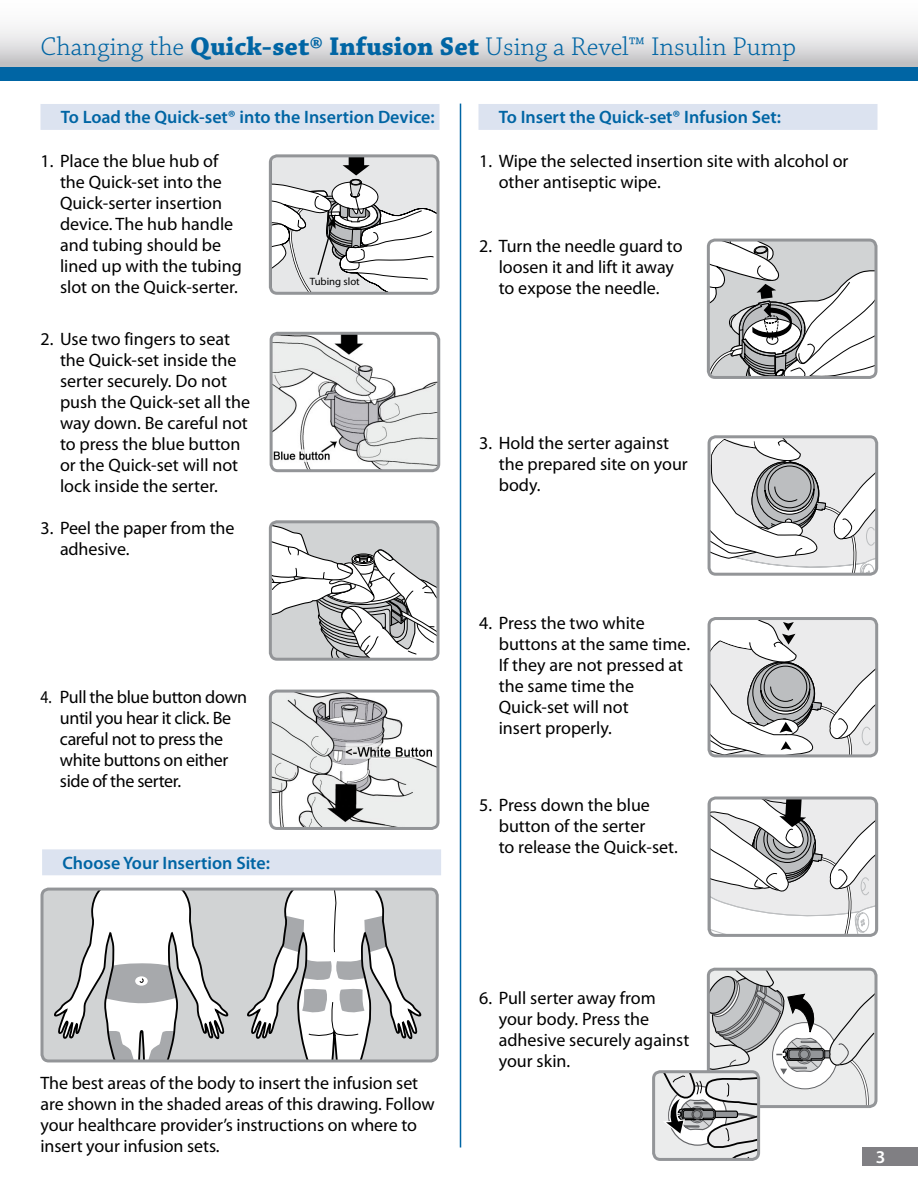
<style>
.page{position:relative;width:918px;height:1188px;background:#fff}
.page>*{position:absolute;margin:0;border:0;box-sizing:border-box;transform-origin:0 0}
.t1{font:300 27px "Chaparral Pro";color:#0065a4}
.t2{font:18px/21px "Myriad Pro";color:#000}
.t3{font:18px/21px "Myriad Pro";letter-spacing:-.02em;color:#000;scale:.86 1}
.t4{font:600 18px "Myriad Pro";color:#0065a4}
.t5{font:600 18px "Myriad Pro";color:#fff}
.t6{font:10.65px "Myriad";color:#000}
.s1{font-weight:700}
</style>
<div class="page">
<div style="left:0;top:0;width:918px;height:68px;background:linear-gradient(to bottom,#fff,#c7c7c9)"></div>
<div style="left:0;top:68px;width:918px;height:13px;background:#0065a4"></div>
<div style="left:40px;top:104px;width:400px;height:26px;background:#dce3f0"></div>
<hr style="left:460px;top:104px;width:1px;height:1044px;background:#0065a4">
<img style="left:271px;top:333px;width:168px;height:138px">
<div style="left:270px;top:332px;width:170px;height:140px;border:3px solid #939598;border-radius:7px"></div>
<div style="left:42px;top:849px;width:399px;height:26px;background:#dce3f0"></div>
<div style="left:478px;top:104px;width:400px;height:26px;background:#dce3f0"></div>
<svg style="left:273px;top:158px;width:163px;height:133px"></svg>
<div style="left:269px;top:154px;width:171px;height:141px;border:3px solid #939598;border-radius:7px"></div>
<svg style="left:273px;top:524px;width:163px;height:133px"></svg>
<div style="left:269px;top:520px;width:171px;height:141px;border:3px solid #939598;border-radius:7px"></div>
<img style="left:270px;top:691px;width:166px;height:135px">
<div style="left:269px;top:690px;width:171px;height:140px;border:3px solid #939598;border-radius:7px"></div>
<div style="left:44px;top:889px;width:393px;height:172px;background:#d1d3d4"></div>
<svg style="left:52px;top:892px;width:179px;height:166px"></svg>
<svg style="left:245px;top:892px;width:179px;height:166px"></svg>
<div style="left:40px;top:888px;width:399px;height:174px;border:3px solid #939598;border-radius:7px"></div>
<svg style="left:708px;top:240px;width:166px;height:135px"></svg>
<div style="left:707px;top:239px;width:171px;height:140px;border:3px solid #939598;border-radius:7px"></div>
<svg style="left:709px;top:619px;width:168px;height:137px"></svg>
<div style="left:708px;top:617px;width:170px;height:140px;border:3px solid #939598;border-radius:7px"></div>
<svg style="left:709px;top:437px;width:165px;height:137px"></svg>
<div style="left:708px;top:435px;width:170px;height:141px;border:3px solid #939598;border-radius:7px"></div>
<svg style="left:709px;top:800px;width:168px;height:135px"></svg>
<div style="left:708px;top:796px;width:170px;height:141px;border:3px solid #939598;border-radius:7px"></div>
<svg style="left:656px;top:969px;width:220px;height:191px"></svg>
<div style="left:652px;top:1070px;width:108px;height:91px;border:3px solid #939598;border-radius:7px"></div>
<div style="left:863px;top:1148px;width:55px;height:18px;background:#807f83"></div>
<h1 class="t1" style="left:40px;top:32px;width:757px">Changing the <span class="s1">Quick-set® Infusion Set</span> Using a Revel™ Insulin Pump</h1>
<p class="t4" style="left:61px;top:107px;width:376px">To Load the Quick-set® into the Insertion Device:</p>
<p class="t2" style="left:60px;top:151px;width:183px;text-indent:-20px">1. Place the blue hub of the Quick-set into the<br>Quick-serter insertion device. The hub handle and tubing should be lined up with the tubing slot on the Quick-serter.</p>
<p class="t2" style="left:60px;top:329px;width:192px;text-indent:-20px">2. Use two fingers to seat the Quick-set inside the serter securely. Do not push the Quick-set all the way down. Be careful not to press the blue button or the Quick-set will not lock inside the serter.</p>
<p class="t2" style="left:60px;top:518px;width:176px;text-indent:-20px">3. Peel the paper from the adhesive.</p>
<p class="t6" style="left:310px;top:277px;width:52px">Tubing slot</p>
<p class="t3" style="left:60px;top:686px;width:219px;text-indent:-19px">4. Pull the blue button down until you hear it click. Be careful not to press the white buttons on either side of the serter.</p>
<p class="t4" style="left:62px;top:852px;width:209px">Choose Your Insertion Site:</p>
<p class="t4" style="left:499px;top:107px;width:284px">To Insert the Quick-set® Infusion Set:</p>
<p class="t2" style="left:499px;top:151px;width:351px;text-indent:-20px">1. Wipe the selected insertion site with alcohol or other antiseptic wipe.</p>
<p class="t2" style="left:499px;top:236px;width:185px;text-indent:-20px">2. Turn the needle guard to loosen it and lift it away to expose the needle.</p>
<p class="t2" style="left:499px;top:433px;width:191px;text-indent:-20px">3. Hold the serter against the prepared site on your body.</p>
<p class="t2" style="left:499px;top:613px;width:193px;text-indent:-20px">4. Press the two white buttons at the same time.<br>If they are not pressed at the same time the<br>Quick-set will not<br>insert properly.</p>
<p class="t2" style="left:499px;top:795px;width:181px;text-indent:-20px">5. Press down the blue button of the serter<br>to release the Quick-set.</p>
<p class="t2" style="left:40px;top:1073px;width:396px">The best areas of the body to insert the infusion set are shown in the shaded areas of this drawing. Follow your healthcare provider’s instructions on where to insert your infusion sets.</p>
<p class="t2" style="left:499px;top:987px;width:192px;text-indent:-20px">6. Pull serter away from your body. Press the adhesive securely against your skin.</p>
<p class="t5" style="left:876px;top:1147px;width:11px">3</p>
</div>
